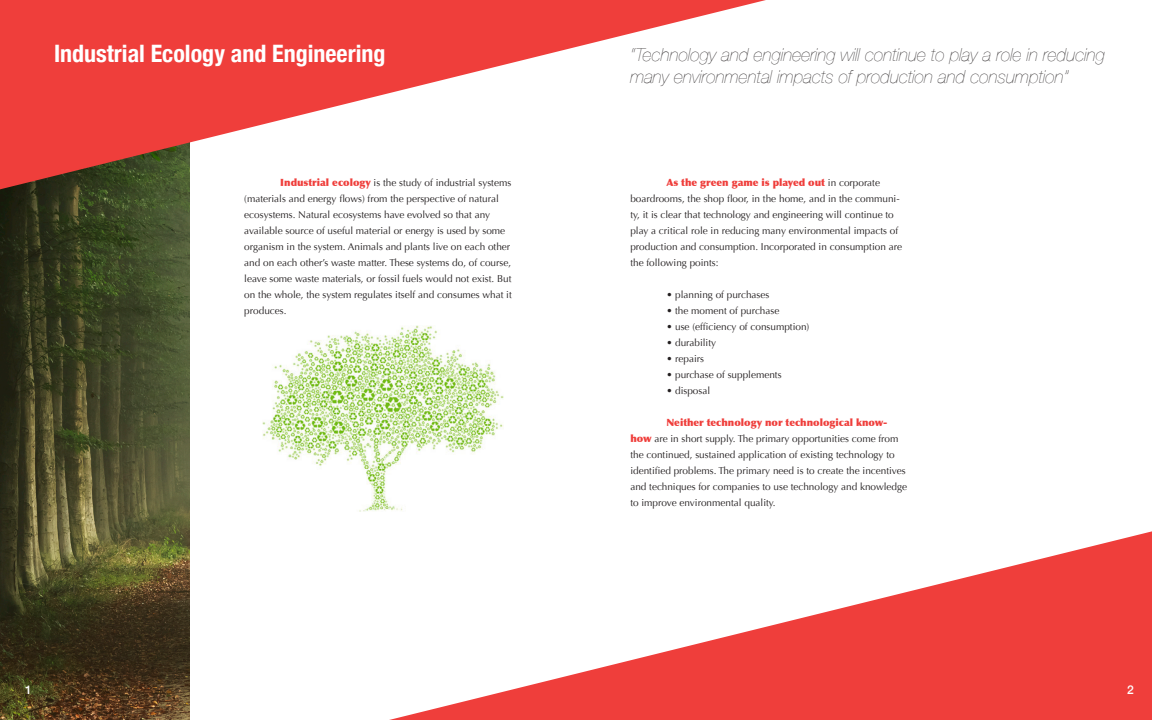
<style>
.page{position:relative;width:1152px;height:720px;background:#fff}
.page>*{position:absolute;margin:0;border:0;box-sizing:border-box;transform-origin:0 0}
.t1{font:700 condensed 24px "Helvetica Neue";color:#fff}
.t2{font:italic 200 18px/21.6px "Helvetica Neue";color:#231f20}
.t3{font:500 12px "Helvetica Neue";color:#fff}
.t4{font:10px/16px "Optima";color:#231f20}
.s1{font-weight:900;color:#ef3e3b}
</style>
<div class="page">
<img style="left:0;top:189px;width:190px;height:531px">
<svg style="left:0;top:0;width:766px;height:189px;fill:#ef3e3b"></svg>
<svg style="left:389px;top:531px;width:763px;height:189px"></svg>
<img style="left:262px;top:325px;width:242px;height:186px">
<h1 class="t1" style="left:54px;top:39px;width:333px">Industrial Ecology and Engineering</h1>
<h2 class="t2" style="left:630px;top:44px;width:476px">“Technology and engineering will continue to play a role in reducing many environmental impacts of production and consumption”</h2>
<p class="t4" style="left:244px;top:175px;width:269px;text-indent:36px"><span class="s1">Industrial ecology</span> is the study of industrial systems (materials and energy flows) from the perspective of natural ecosystems. Natural ecosystems have evolved so that any available source of useful material or energy is used by some organism in the system. Animals and plants live on each other and on each other’s waste matter. These systems do, of course, leave some waste materials, or fossil fuels would not exist. But on the whole, the system regulates itself and consumes what it produces.</p>
<p class="t4" style="left:630px;top:175px;width:273px;text-indent:36px"><span class="s1">As the green game is played out</span> in corporate boardrooms, the shop floor, in the home, and in the communi&shy;ty, it is clear that technology and engineering will continue to play a critical role in reducing many environmental impacts of production and consumption. Incorporated in consumption are the following points:</p>
<p class="t4" style="left:666px;top:287px;width:105px">• planning of purchases</p>
<p class="t4" style="left:666px;top:303px;width:115px">• the moment of purchase</p>
<p class="t4" style="left:666px;top:319px;width:145px">• use (efficiency of consumption)</p>
<p class="t4" style="left:666px;top:335px;width:51px">• durability</p>
<p class="t4" style="left:666px;top:351px;width:39px">• repairs</p>
<p class="t4" style="left:666px;top:367px;width:117px">• purchase of supplements</p>
<p class="t4" style="left:666px;top:383px;width:45px">• disposal</p>
<p class="t4" style="left:630px;top:415px;width:278px;text-indent:36px"><span class="s1">Neither technology nor technological know&shy;how</span> are in short supply. The primary opportunities come from the continued, sustained application of existing technology to identified problems. The primary need is to create the incentives and techniques for companies to use technology and knowledge to improve environmental quality.</p>
<p class="t3" style="left:25px;top:682px;width:8px">1</p>
<p class="t3" style="left:1127px;top:682px;width:8px">2</p>
</div>
